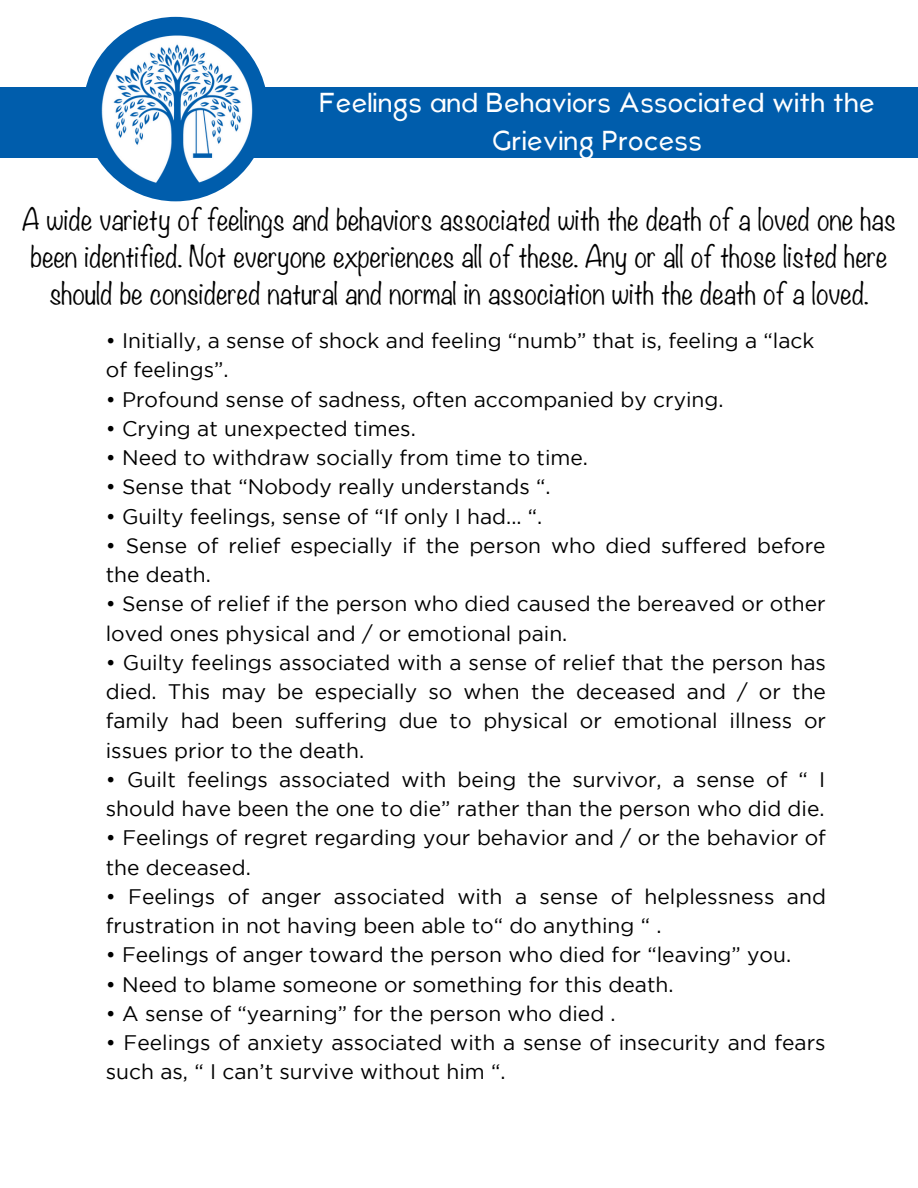
<style>
.page{position:relative;width:918px;height:1188px;background:#fff}
.page>*{position:absolute;margin:0;border:0;box-sizing:border-box;transform-origin:0 0}
.t1{font:300 27px/37.2px "Noteworthy";color:#000;text-align:center}
.t2{font:27px/37.2px "Atami";color:#fff;text-align:center}
.t3{font:21px/29.2px "Gotham";color:#000}
</style>
<div class="page">
<div style="left:0;top:87px;width:918px;height:71px;background:#005dac"></div>
<div style="left:83px;top:17px;width:185px;height:184px;background:#005dac;border-radius:50%"></div>
<img style="left:95px;top:22px;width:171px;height:162px">
<p class="t2" style="left:319px;top:84px;width:557px">Feelings and Behaviors Associated with the<br>Grieving Process</p>
<p class="t1" style="left:22px;top:198px;width:875px">A wide variety of feelings and behaviors associated with the death of a loved one has been identified. Not everyone experiences all of these. Any or all of those listed here should be considered natural and normal in association with the death of a loved.</p>
<p class="t3" style="left:106px;top:328px;width:710px">• Initially, a sense of shock and feeling “numb” that is, feeling a “lack of feelings”.</p>
<p class="t3" style="left:106px;top:386px;width:619px">• Profound sense of sadness, often accompanied by crying.</p>
<p class="t3" style="left:106px;top:415px;width:312px">• Crying at unexpected times.</p>
<p class="t3" style="left:106px;top:445px;width:484px">• Need to withdraw socially from time to time.</p>
<p class="t3" style="left:106px;top:474px;width:446px">• Sense that “Nobody really understands “.</p>
<p class="t3" style="left:106px;top:503px;width:438px">• Guilty feelings, sense of “If only I had... “.</p>
<p class="t3" style="left:106px;top:532px;width:721px">• Sense of relief especially if the person who died suffered before the death.</p>
<p class="t3" style="left:106px;top:591px;width:721px">• Sense of relief if the person who died caused the bereaved or other loved ones physical and / or emotional pain.</p>
<p class="t3" style="left:106px;top:649px;width:722px;text-align:justify">• Guilty feelings associated with a sense of relief that the person has died. This may be especially so when the deceased and / or the family had been suffering due to physical or emotional illness or issues prior to the death.</p>
<p class="t3" style="left:106px;top:766px;width:721px">• Guilt feelings associated with being the survivor, a sense of “ I should have been the one to die” rather than the person who did die.</p>
<p class="t3" style="left:106px;top:825px;width:722px">• Feelings of regret regarding your behavior and / or the behavior of the deceased.</p>
<p class="t3" style="left:106px;top:883px;width:722px">• Feelings of anger associated with a sense of helplessness and frustration in not having been able to“ do anything “ .</p>
<p class="t3" style="left:106px;top:942px;width:687px">• Feelings of anger toward the person who died for “leaving” you.</p>
<p class="t3" style="left:106px;top:971px;width:569px">• Need to blame someone or something for this death.</p>
<p class="t3" style="left:106px;top:1000px;width:511px">• A sense of “yearning” for the person who died .</p>
<p class="t3" style="left:106px;top:1030px;width:721px">• Feelings of anxiety associated with a sense of insecurity and fears such as, “ I can’t survive without him “.</p>
</div>
